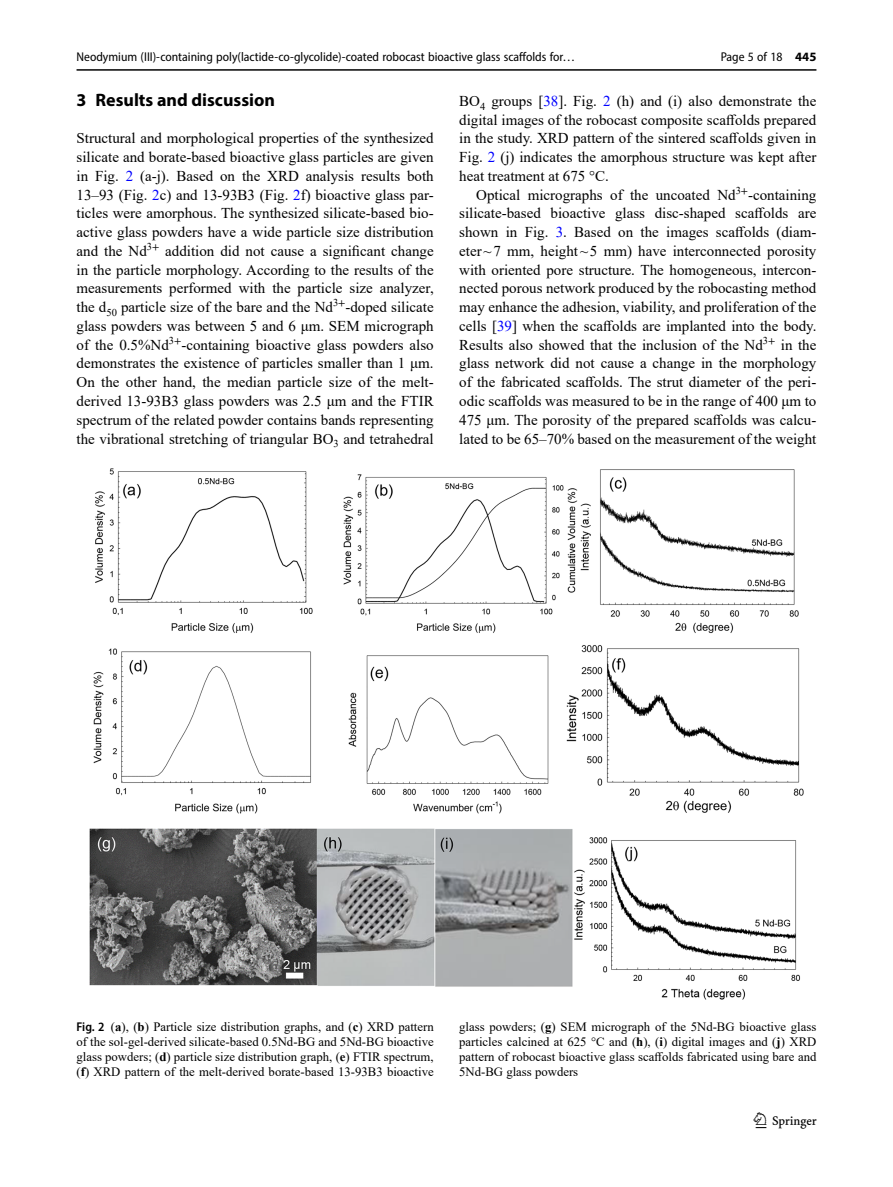
<style>
.page{position:relative;width:893px;height:1187px;background:#fff}
.page>*{position:absolute;margin:0;border:0;box-sizing:border-box;transform-origin:0 0}
.t1{font:22.5px "Springnew";color:#000}
.Head_1{font:700 18px "Myriad Pro";color:#000}
.Body_Text{font:15px/18.8px "Times New Roman";color:#000;text-align:justify}
.Body_Text_Indent{font:15px/18.8px "Times New Roman";color:#000;text-align:justify}
.Figure_Caption{font:12.75px/15px "Times New Roman";color:#000;text-align:justify}
.t2{font:semi-condensed 12.75px "Myriad Pro";color:#000}
.s1{color:#00f}
.s2{font-weight:700;font-stretch:normal}
.s3{font-family:"Myriad Pro";font-weight:600;font-stretch:semi-condensed}
.s4{font-weight:700}
</style>
<div class="page">
<hr style="left:77px;top:69px;width:739px;height:2px;background:#000">
<img style="left:89px;top:468px;width:715px;height:532px">
<p class="t2" style="left:77px;top:49px;width:500px">Neodymium (III)-containing poly(lactide-co-glycolide)-coated robocast bioactive glass scaffolds for…</p>
<p class="Body_Text" style="left:459px;top:91px;width:359px">BO<sub>4</sub> groups [<span class="s1">38</span>]. Fig. <span class="s1">2</span> (h) and (i) also demonstrate the digital images of the robocast composite scaffolds prepared in the study. XRD pattern of the sintered scaffolds given in Fig. <span class="s1">2</span> (j) indicates the amorphous structure was kept after heat treatment at 675 °C.</p>
<p class="Body_Text_Indent" style="left:459px;top:185px;width:359px;text-indent:17px">Optical micrographs of the uncoated Nd<sup>3</sup><sup>+</sup>-containing silicate-based bioactive glass disc-shaped scaffolds are shown in Fig. <span class="s1">3</span>. Based on the images scaffolds (diam&shy;eter~7 mm, height~5 mm) have interconnected porosity with oriented pore structure. The homogeneous, intercon&shy;nected porous network produced by the robocasting method may enhance the adhesion, viability, and proliferation of the cells [<span class="s1">39</span>] when the scaffolds are implanted into the body.<br>Results also showed that the inclusion of the Nd<sup>3</sup><sup>+</sup> in the glass network did not cause a change in the morphology of the fabricated scaffolds. The strut diameter of the peri&shy;odic scaffolds was measured to be in the range of 400 μm to 475 μm. The porosity of the prepared scaffolds was calcu&shy;lated to be 65–70% based on the measurement of the weight</p>
<p class="t2" style="left:721px;top:49px;width:97px">Page 5 of 18 <span class="s2">445</span></p>
<p class="Head_1" style="left:77px;top:88px;width:200px">3 Results and discussion</p>
<p class="Body_Text" style="left:77px;top:128px;width:359px">Structural and morphological properties of the synthesized silicate and borate-based bioactive glass particles are given in Fig. <span class="s1">2</span> (a-j). Based on the XRD analysis results both 13–93 (Fig. <span class="s1">2</span>c) and 13-93B3 (Fig. <span class="s1">2</span>f) bioactive glass par&shy;ticles were amorphous. The synthesized silicate-based bio&shy;active glass powders have a wide particle size distribution and the Nd<sup>3</sup><sup>+</sup> addition did not cause a significant change in the particle morphology. According to the results of the measurements performed with the particle size analyzer, the d<sub>50</sub> particle size of the bare and the Nd<sup>3</sup><sup>+</sup>-doped silicate glass powders was between 5 and 6 μm. SEM micrograph of the 0.5%Nd<sup>3</sup><sup>+</sup>-containing bioactive glass powders also demonstrates the existence of particles smaller than 1 μm.<br>On the other hand, the median particle size of the melt&shy;derived 13-93B3 glass powders was 2.5 μm and the FTIR spectrum of the related powder contains bands representing the vibrational stretching of triangular BO<sub>3</sub> and tetrahedral</p>
<p class="Figure_Caption" style="left:77px;top:1018px;width:359px"><span class="s3">Fig. 2</span> (<span class="s4">a</span>), (<span class="s4">b</span>) Particle size distribution graphs, and (<span class="s4">c</span>) XRD pattern of the sol-gel-derived silicate-based 0.5Nd-BG and 5Nd-BG bioactive glass powders; (<span class="s4">d</span>) particle size distribution graph, (<span class="s4">e</span>) FTIR spectrum, (<span class="s4">f</span>) XRD pattern of the melt-derived borate-based 13-93B3 bioactive</p>
<p class="Figure_Caption" style="left:459px;top:1018px;width:359px">glass powders; (<span class="s4">g</span>) SEM micrograph of the 5Nd-BG bioactive glass particles calcined at 625 °C and (<span class="s4">h</span>), (<span class="s4">i</span>) digital images and (<span class="s4">j</span>) XRD pattern of robocast bioactive glass scaffolds fabricated using bare and 5Nd-BG glass powders</p>
<h1 class="t1" style="left:756px;top:1107px;width:63px">1 3</h1>
</div>
